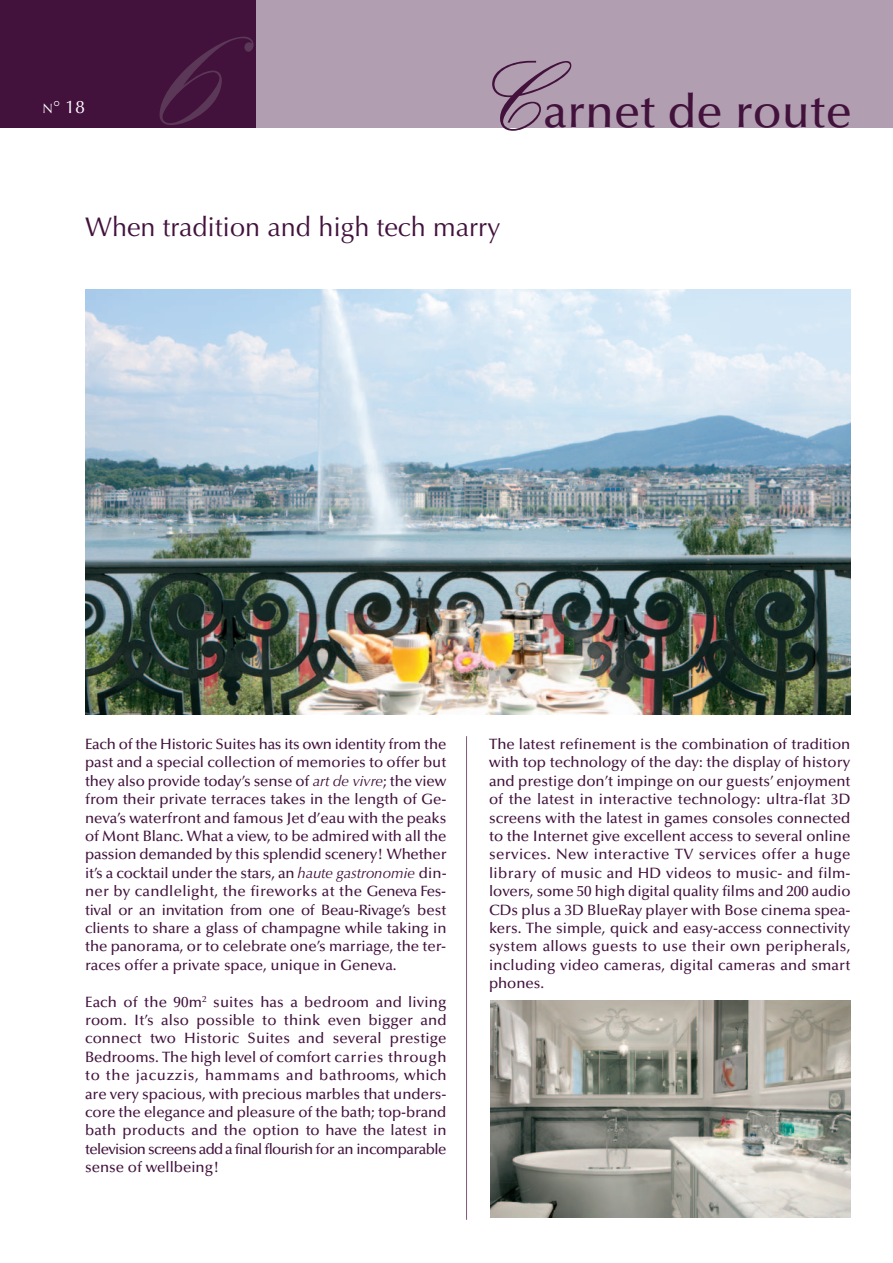
<style>
.page{position:relative;width:893px;height:1263px;background:#fff}
.page>*{position:absolute;margin:0;border:0;box-sizing:border-box;transform-origin:0 0}
.t1{font:269.4px "Palace Script";color:#5b3857}
.t2{font:500 47.1px "Optima";color:#42123d}
.t3{font:27px "Optima";color:#42123d}
.t4{font:18px "Optima";color:#fff}
.t5{font:500 15px/18.5px "Optima";color:#42123d;text-align:justify}
.s1{font-size:13.5px}
.s2{font-weight:600;font-size:123.45px;color:#42123d}
.s3{font-weight:400;font-style:italic}
</style>
<div class="page">
<hr style="left:466px;top:736px;width:1px;height:484px;background:#7a5c76">
<div style="left:255px;top:0;width:638px;height:128px;background:#b19fb1"></div>
<div style="left:0;top:0;width:255px;height:128px;background:#42123d"></div>
<img style="left:85px;top:289px;width:765px;height:425px">
<img style="left:490px;top:1000px;width:360px;height:217px">
<p class="t4" style="left:43px;top:99px;width:44px"><span class="s1">N</span>° 18</p>
<h1 class="t1" style="left:155px;top:-133px;width:390px">6 <span class="s2">C</span></h1>
<h2 class="t2" style="left:543px;top:92px;width:310px">arnet de route</h2>
<h3 class="t3" style="left:85px;top:216px;width:417px">When tradition and high tech marry</h3>
<p class="t5" style="left:85px;top:736px;width:363px">Each of the Historic Suites has its own identity from the past and a special collection of memories to offer but they also provide today’s sense of <span class="s3">art de vivre</span>; the view from their private terraces takes in the length of Ge&shy;neva’s waterfront and famous Jet d’eau with the peaks of Mont Blanc. What a view, to be admired with all the passion demanded by this splendid scenery! Whether it’s a cocktail under the stars, an <span class="s3">haute gastronomie</span> din&shy;ner by candlelight, the fireworks at the Geneva Fes&shy;tival or an invitation from one of Beau-Rivage’s best clients to share a glass of champagne while taking in the panorama, or to celebrate one’s marriage, the ter&shy;races offer a private space, unique in Geneva.</p>
<p class="t5" style="left:85px;top:994px;width:363px">Each of the 90m<sup>2</sup> suites has a bedroom and living room. It’s also possible to think even bigger and connect two Historic Suites and several prestige Bedrooms. The high level of comfort carries through to the jacuzzis, hammams and bathrooms, which are very spacious, with precious marbles that unders&shy;core the elegance and pleasure of the bath; top-brand bath products and the option to have the latest in television screens add a final flourish for an incomparable sense of wellbeing!</p>
<p class="t5" style="left:489px;top:736px;width:363px">The latest refinement is the combination of tradition with top technology of the day: the display of history and prestige don’t impinge on our guests’ enjoyment of the latest in interactive technology: ultra-flat 3D screens with the latest in games consoles connected to the Internet give excellent access to several online services. New interactive TV services offer a huge library of music and HD videos to music- and film&shy;lovers, some 50 high digital quality films and 200 audio CDs plus a 3D BlueRay player with Bose cinema spea&shy;kers. The simple, quick and easy-access connectivity system allows guests to use their own peripherals, including video cameras, digital cameras and smart phones.</p>
</div>
